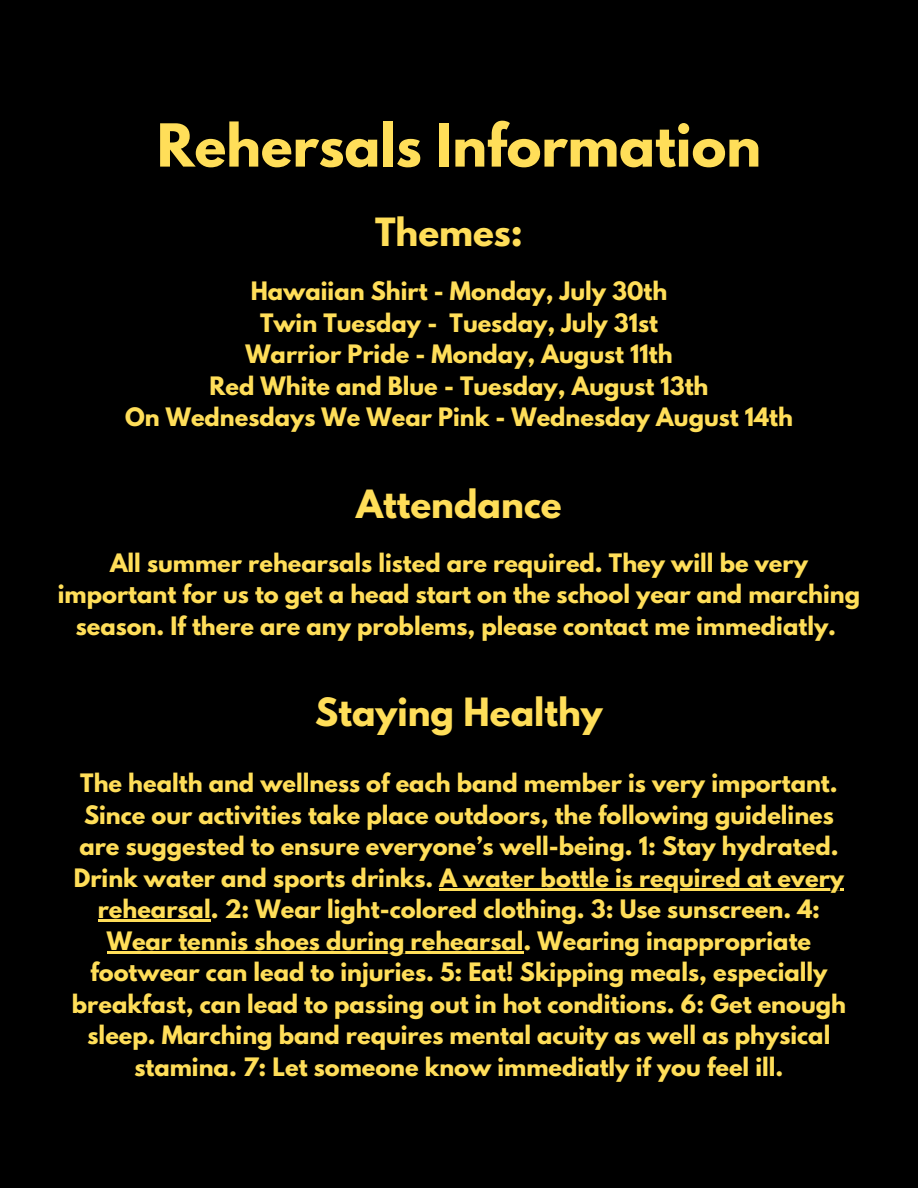
<style>
.page{position:relative;width:918px;height:1188px;background:#000}
.page>*{position:absolute;margin:0;border:0;box-sizing:border-box;transform-origin:0 0}
.t1{font:700 52.5px "League Spartan";color:#ffde59}
.t2{font:700 34.5px "League Spartan";color:#ffde59}
.t3{font:700 22.5px/31.5px "League Spartan";color:#ffde59;text-align:center}
</style>
<div class="page">
<hr style="left:439px;top:888px;width:405px;height:2px;background:#ffde59">
<hr style="left:98px;top:919px;width:113px;height:3px;background:#ffde59">
<hr style="left:107px;top:951px;width:417px;height:2px;background:#ffde59">
<h1 class="t1" style="left:157px;top:119px;width:606px">Rehersals Information</h1>
<h2 class="t2" style="left:375px;top:215px;width:149px">Themes:</h2>
<p class="t3" style="left:251px;top:278px;width:418px">Hawaiian Shirt - Monday, July 30th</p>
<p class="t3" style="left:260px;top:310px;width:399px">Twin Tuesday - Tuesday, July 31st</p>
<p class="t3" style="left:245px;top:341px;width:429px">Warrior Pride - Monday, August 11th</p>
<p class="t3" style="left:209px;top:373px;width:501px">Red White and Blue - Tuesday, August 13th</p>
<p class="t3" style="left:125px;top:404px;width:669px">On Wednesdays We Wear Pink - Wednesday August 14th</p>
<h2 class="t2" style="left:356px;top:487px;width:207px">Attendance</h2>
<p class="t3" style="left:58px;top:550px;width:804px">All summer rehearsals listed are required. They will be very important for us to get a head start on the school year and marching season. If there are any problems, please contact me immediatly.</p>
<h2 class="t2" style="left:315px;top:695px;width:289px">Staying Healthy</h2>
<p class="t3" style="left:72px;top:770px;width:776px">The health and wellness of each band member is very important.<br>Since our activities take place outdoors, the following guidelines are suggested to ensure everyone’s well-being. 1: Stay hydrated.<br>Drink water and sports drinks. A water bottle is required at every rehearsal. 2: Wear light-colored clothing. 3: Use sunscreen. 4:<br>Wear tennis shoes during rehearsal. Wearing inappropriate footwear can lead to injuries. 5: Eat! Skipping meals, especially breakfast, can lead to passing out in hot conditions. 6: Get enough sleep. Marching band requires mental acuity as well as physical stamina. 7: Let someone know immediatly if you feel ill.</p>
</div>
